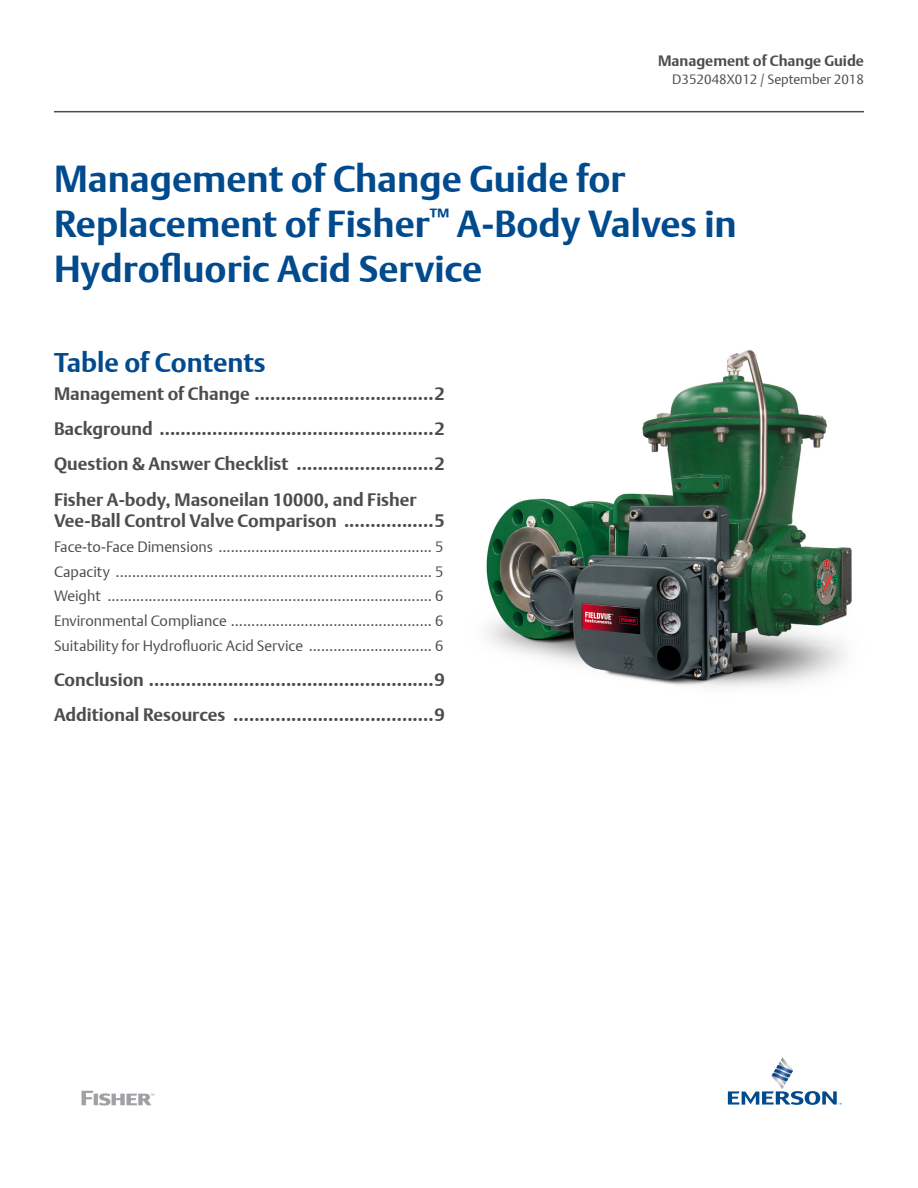
<style>
.page{position:relative;width:918px;height:1188px;background:#fff}
.page>*{position:absolute;margin:0;border:0;box-sizing:border-box;transform-origin:0 0}
.t1{font:700 37.5px/45px "DTL Argo T";color:#004a8d}
.heading_1{font:700 27px "DTL Argo T";color:#004a8d}
.t2{font:700 18px/21.6px "DTL Argo T";color:#4b4c4d}
.t3{font:300 15px "DTL Argo T";color:#4b4c4d}
.t4{font:700 15px "DTL Argo T";color:#4b4c4d}
.t5{font:300 13.5px "DTL Argo T";color:#4b4c4d}
</style>
<div class="page">
<img style="left:486px;top:350px;width:366px;height:337px">
<img style="left:81px;top:1090px;width:74px;height:16px">
<hr style="left:54px;top:111px;width:810px;height:1px;background:#4b4c4d">
<svg style="left:728px;top:1057px;width:114px;height:48px"></svg>
<p class="t4" style="left:658px;top:51px;width:207px">Management of Change Guide</p>
<p class="t5" style="left:672px;top:71px;width:193px">D352048X012 / September 2018</p>
<h1 class="t1" style="left:54px;top:155px;width:684px">Management of Change Guide for<br>Replacement of Fisher<sup>™</sup> A-Body Valves in<br>Hydrofluoric Acid Service</h1>
<p class="heading_1" style="left:54px;top:346px;width:213px">Table of Contents</p>
<p class="t2" style="left:54px;top:383px;width:392px">Management of Change ..................................2</p>
<p class="t2" style="left:54px;top:418px;width:392px">Background ....................................................2</p>
<p class="t2" style="left:54px;top:453px;width:392px">Question &amp; Answer Checklist ..........................2</p>
<p class="t2" style="left:54px;top:488px;width:392px">Fisher A-body, Masoneilan 10000, and Fisher<br>Vee-Ball Control Valve Comparison .................5</p>
<p class="t3" style="left:54px;top:538px;width:391px">Face-to-Face Dimensions .................................................... 5</p>
<p class="t3" style="left:54px;top:562px;width:391px">Capacity ............................................................................. 5</p>
<p class="t3" style="left:54px;top:587px;width:391px">Weight ............................................................................... 6</p>
<p class="t3" style="left:54px;top:612px;width:391px">Environmental Compliance ................................................. 6</p>
<p class="t3" style="left:54px;top:637px;width:391px">Suitability for Hydrofluoric Acid Service .............................. 6</p>
<p class="t2" style="left:54px;top:669px;width:392px">Conclusion ......................................................9</p>
<p class="t2" style="left:54px;top:704px;width:392px">Additional Resources ......................................9</p>
</div>
